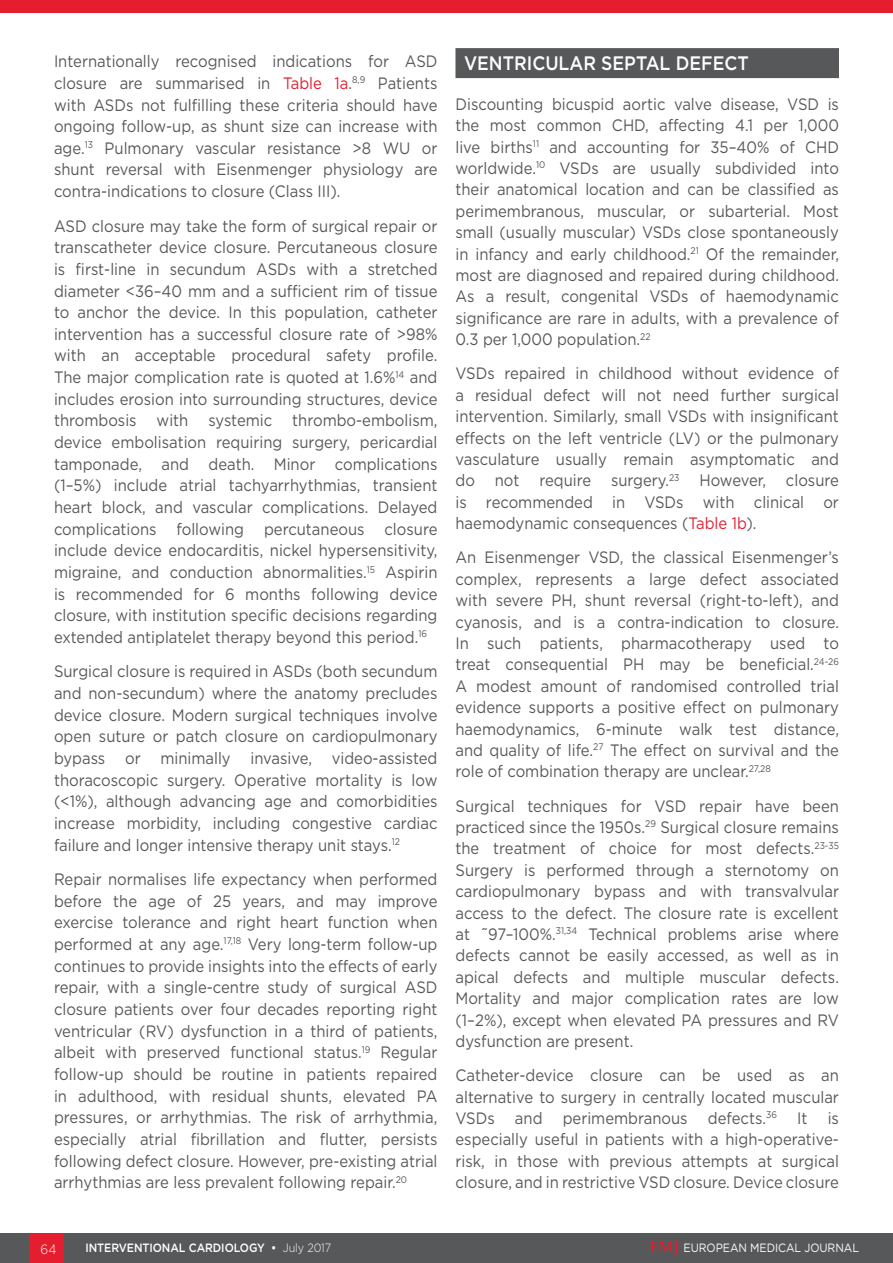
<style>
.page{position:relative;width:893px;height:1263px;background:#fff}
.page>*{position:absolute;margin:0;border:0;box-sizing:border-box;transform-origin:0 0}
._8__Heading_1{font:500 19.5px "Gotham";color:#fff;scale:.9 1}
._11__Main_text{font:16.5px/21.6px "Gotham";color:#57585a;text-align:justify;scale:.9 1}
.t1{font:300 13.5px "Gotham";color:#fff;scale:.9 1}
.t2{font:500 12px "Gotham";letter-spacing:-.005em;color:#fff;scale:.9 1}
.t3{font:12px "Gotham";letter-spacing:-.005em;color:#fff;scale:.9 1}
.s1{color:#e41d2f}
.s2{font-weight:300}
.s3{font-family:"Palatino Linotype";font-weight:700;font-size:15px;color:#e41d2f}
</style>
<div class="page">
<div style="left:0;top:1233px;width:893px;height:30px;background:#57585a"></div>
<div style="left:30px;top:1233px;width:34px;height:30px;background:#e41d2f"></div>
<div style="left:455px;top:48px;width:384px;height:30px;background:#57585a"></div>
<div style="left:0;top:0;width:893px;height:12px;background:#e41d2f"></div>
<p class="_11__Main_text" style="left:54px;top:50px;width:428px">Internationally recognised indications for ASD closure are summarised in <span class="s1">Table 1a</span>.<sup>8,9</sup> Patients with ASDs not fulfilling these criteria should have ongoing follow-up, as shunt size can increase with age.<sup>13</sup> Pulmonary vascular resistance &gt;8 WU or shunt reversal with Eisenmenger physiology are contra-indications to closure (Class III).</p>
<p class="_11__Main_text" style="left:54px;top:215px;width:428px">ASD closure may take the form of surgical repair or transcatheter device closure. Percutaneous closure is first-line in secundum ASDs with a stretched diameter &lt;36–40 mm and a sufficient rim of tissue to anchor the device. In this population, catheter intervention has a successful closure rate of &gt;98% with an acceptable procedural safety profile.<br>The major complication rate is quoted at 1.6%<sup>14</sup> and includes erosion into surrounding structures, device thrombosis with systemic thrombo-embolism, device embolisation requiring surgery, pericardial tamponade, and death. Minor complications (1–5%) include atrial tachyarrhythmias, transient heart block, and vascular complications. Delayed complications following percutaneous closure include device endocarditis, nickel hypersensitivity, migraine, and conduction abnormalities.<sup>15</sup> Aspirin is recommended for 6 months following device closure, with institution specific decisions regarding extended antiplatelet therapy beyond this period.<sup>16</sup></p>
<p class="_11__Main_text" style="left:54px;top:660px;width:428px">Surgical closure is required in ASDs (both secundum and non-secundum) where the anatomy precludes device closure. Modern surgical techniques involve open suture or patch closure on cardiopulmonary bypass or minimally invasive, video-assisted thoracoscopic surgery. Operative mortality is low (&lt;1%), although advancing age and comorbidities increase morbidity, including congestive cardiac failure and longer intensive therapy unit stays.<sup>12</sup></p>
<p class="_11__Main_text" style="left:54px;top:868px;width:428px">Repair normalises life expectancy when performed before the age of 25 years, and may improve exercise tolerance and right heart function when performed at any age.<sup>17,18</sup> Very long-term follow-up continues to provide insights into the effects of early repair, with a single-centre study of surgical ASD closure patients over four decades reporting right ventricular (RV) dysfunction in a third of patients, albeit with preserved functional status.<sup>19</sup> Regular follow-up should be routine in patients repaired in adulthood, with residual shunts, elevated PA pressures, or arrhythmias. The risk of arrhythmia, especially atrial fibrillation and flutter, persists following defect closure. However, pre-existing atrial arrhythmias are less prevalent following repair.<sup>20</sup></p>
<p class="_8__Heading_1" style="left:464px;top:50px;width:318px">VENTRICULAR SEPTAL DEFECT</p>
<p class="_11__Main_text" style="left:455px;top:93px;width:428px">Discounting bicuspid aortic valve disease, VSD is the most common CHD, affecting 4.1 per 1,000 live births<sup>11</sup> and accounting for 35–40% of CHD worldwide.<sup>10</sup> VSDs are usually subdivided into their anatomical location and can be classified as perimembranous, muscular, or subarterial. Most small (usually muscular) VSDs close spontaneously in infancy and early childhood.<sup>21</sup> Of the remainder, most are diagnosed and repaired during childhood.<br>As a result, congenital VSDs of haemodynamic significance are rare in adults, with a prevalence of 0.3 per 1,000 population.<sup>22</sup></p>
<p class="_11__Main_text" style="left:455px;top:362px;width:428px">VSDs repaired in childhood without evidence of a residual defect will not need further surgical intervention. Similarly, small VSDs with insignificant effects on the left ventricle (LV) or the pulmonary vasculature usually remain asymptomatic and do not require surgery.<sup>23</sup> However, closure is recommended in VSDs with clinical or haemodynamic consequences (<span class="s1">Table 1b</span>).</p>
<p class="_11__Main_text" style="left:455px;top:546px;width:428px">An Eisenmenger VSD, the classical Eisenmenger’s complex, represents a large defect associated with severe PH, shunt reversal (right-to-left), and cyanosis, and is a contra-indication to closure.<br>In such patients, pharmacotherapy used to treat consequential PH may be beneficial.<sup>24-26<br></sup>A modest amount of randomised controlled trial evidence supports a positive effect on pulmonary haemodynamics, 6-minute walk test distance, and quality of life.<sup>27</sup> The effect on survival and the role of combination therapy are unclear.<sup>27,28</sup></p>
<p class="_11__Main_text" style="left:455px;top:795px;width:428px">Surgical techniques for VSD repair have been practiced since the 1950s.<sup>29</sup> Surgical closure remains the treatment of choice for most defects.<sup>23-35<br></sup>Surgery is performed through a sternotomy on cardiopulmonary bypass and with transvalvular access to the defect. The closure rate is excellent at ~97–100%.<sup>31,34</sup> Technical problems arise where defects cannot be easily accessed, as well as in apical defects and multiple muscular defects.<br>Mortality and major complication rates are low (1–2%), except when elevated PA pressures and RV dysfunction are present.</p>
<p class="_11__Main_text" style="left:455px;top:1064px;width:428px">Catheter-device closure can be used as an alternative to surgery in centrally located muscular VSDs and perimembranous defects.<sup>36</sup> It is especially useful in patients with a high-operative&shy;risk, in those with previous attempts at surgical closure, and in restrictive VSD closure. Device closure</p>
<p class="t1" style="left:41px;top:1240px;width:19px">64</p>
<p class="t2" style="left:85px;top:1240px;width:275px">INTERVENTIONAL CARDIOLOGY • <span class="s2">July 2017</span></p>
<p class="t3" style="left:650px;top:1240px;width:234px"><span class="s3">EMJ</span> EUROPEAN MEDICAL JOURNAL</p>
</div>
